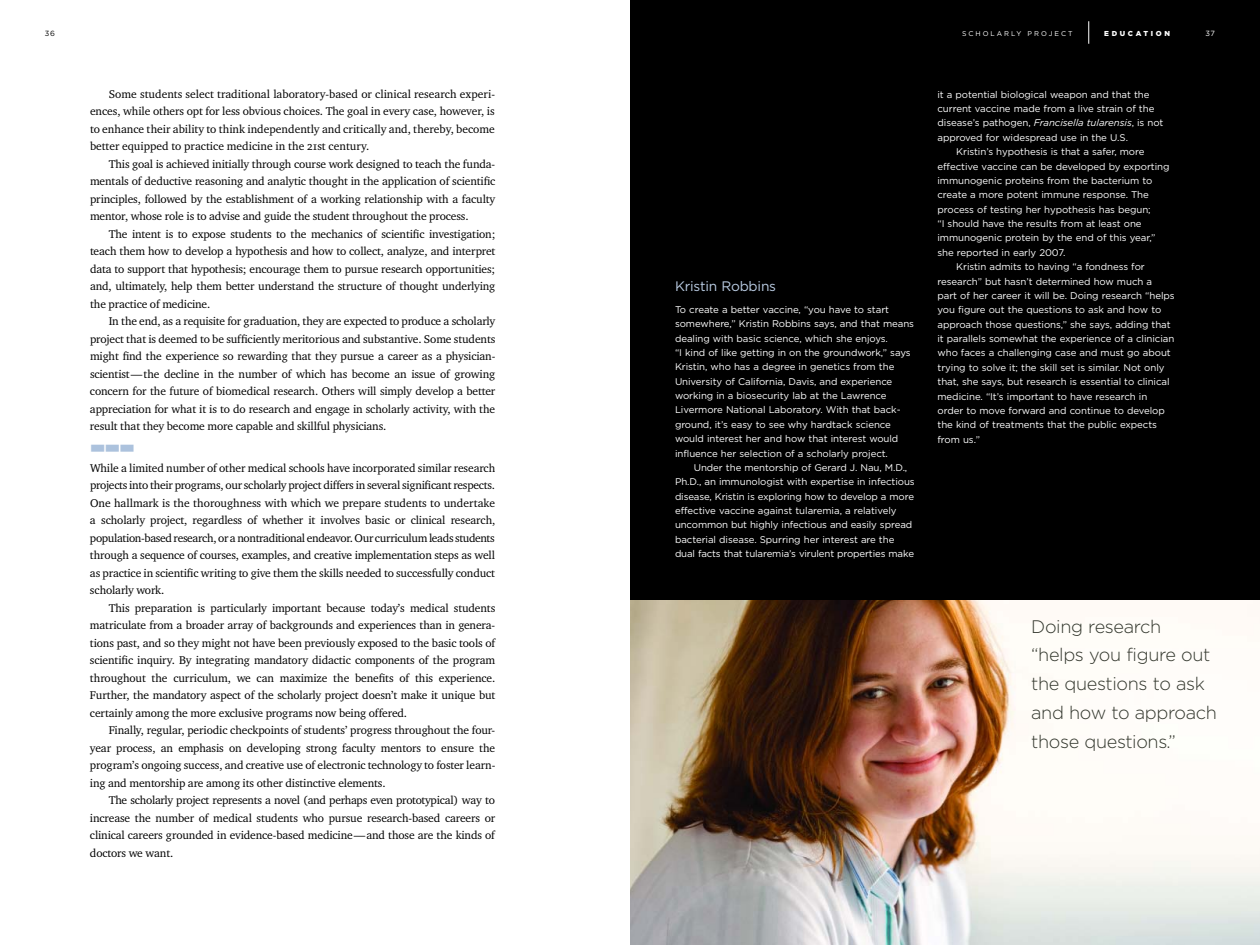
<style>
.page{position:relative;width:1260px;height:945px;background:#fff}
.page>*{position:absolute;margin:0;border:0;box-sizing:border-box;transform-origin:0 0}
.t1{font:900 37.5px "Gotham";color:#acc2dd}
.t2{font:300 18.12px/28.8px "Gotham";letter-spacing:-.02em;color:#32362c}
.t3{font:13.75px "Gotham";letter-spacing:-.015em;color:#bacce3}
.t4{font:11.5px/17.5px "Charter ITC Regu OS";letter-spacing:-.01em;color:#000;text-align:justify}
.t5{font:9.75px/14.4px "Gotham";letter-spacing:-.005em;color:#fff}
.t6{font:7.5px "Gotham";color:#000}
.t7{font:7.5px "Gotham";color:#fff}
.t8{font:900 7.25px "Gotham";letter-spacing:.365em;color:#fff}
.t9{font:6.88px "Gotham";letter-spacing:.285em;color:#fff}
.s1{font-style:italic}
</style>
<div class="page">
<img style="left:630px;top:0;width:630px;height:945px">
<svg style="left:1088px;top:21px;width:1px;height:23px"></svg>
<p class="t6" style="left:45px;top:29px;width:11px">36</p>
<p class="t9" style="left:962px;top:29px;width:112px">SCHOLARLY PROJECT</p>
<p class="t8" style="left:1104px;top:29px;width:67px">EDUCATION</p>
<p class="t7" style="left:1205px;top:29px;width:11px">37</p>
<p class="t4" style="left:90px;top:85px;width:407px;text-indent:19px">Some students select traditional laboratory-based or clinical research experi&shy;ences, while others opt for less obvious choices. The goal in every case, however, is to enhance their ability to think independently and critically and, thereby, become better equipped to practice medicine in the 21st century.</p>
<p class="t4" style="left:90px;top:155px;width:407px;text-indent:19px">This goal is achieved initially through course work designed to teach the funda&shy;mentals of deductive reasoning and analytic thought in the application of scientific principles, followed by the establishment of a working relationship with a faculty mentor, whose role is to advise and guide the student throughout the process.</p>
<p class="t4" style="left:90px;top:225px;width:407px;text-indent:19px">The intent is to expose students to the mechanics of scientific investigation; teach them how to develop a hypothesis and how to collect, analyze, and interpret data to support that hypothesis; encourage them to pursue research opportunities; and, ultimately, help them better understand the structure of thought underlying the practice of medicine.</p>
<p class="t4" style="left:90px;top:313px;width:407px;text-indent:19px">In the end, as a requisite for graduation, they are expected to produce a scholarly project that is deemed to be sufficiently meritorious and substantive. Some students might find the experience so rewarding that they pursue a career as a physician&shy;scientist—the decline in the number of which has become an issue of growing concern for the future of biomedical research. Others will simply develop a better appreciation for what it is to do research and engage in scholarly activity, with the result that they become more capable and skillful physicians.</p>
<h1 class="t1" style="left:90px;top:425px;width:46px">---</h1>
<p class="t4" style="left:90px;top:459px;width:407px">While a limited number of other medical schools have incorporated similar research projects into their programs, our scholarly project differs in several significant respects.<br>One hallmark is the thoroughness with which we prepare students to undertake a scholarly project, regardless of whether it involves basic or clinical research, population-based research, or a nontraditional endeavor. Our curriculum leads students through a sequence of courses, examples, and creative implementation steps as well as practice in scientific writing to give them the skills needed to successfully conduct scholarly work.</p>
<p class="t4" style="left:90px;top:599px;width:407px;text-indent:19px">This preparation is particularly important because today’s medical students matriculate from a broader array of backgrounds and experiences than in genera&shy;tions past, and so they might not have been previously exposed to the basic tools of scientific inquiry. By integrating mandatory didactic components of the program throughout the curriculum, we can maximize the benefits of this experience.<br>Further, the mandatory aspect of the scholarly project doesn’t make it unique but certainly among the more exclusive programs now being offered.</p>
<p class="t4" style="left:90px;top:721px;width:407px;text-indent:19px">Finally, regular, periodic checkpoints of students’ progress throughout the four&shy;year process, an emphasis on developing strong faculty mentors to ensure the program’s ongoing success, and creative use of electronic technology to foster learn&shy;ing and mentorship are among its other distinctive elements.</p>
<p class="t4" style="left:90px;top:791px;width:407px;text-indent:19px">The scholarly project represents a novel (and perhaps even prototypical) way to increase the number of medical students who pursue research-based careers or clinical careers grounded in evidence-based medicine—and those are the kinds of doctors we want.</p>
<p class="t3" style="left:675px;top:278px;width:103px">Kristin Robbins</p>
<p class="t5" style="left:675px;top:302px;width:241px">To create a better vaccine, “you have to start somewhere,” Kristin Robbins says, and that means dealing with basic science, which she enjoys.<br>“I kind of like getting in on the groundwork,” says Kristin, who has a degree in genetics from the University of California, Davis, and experience working in a biosecurity lab at the Lawrence Livermore National Laboratory. With that back&shy;ground, it’s easy to see why hardtack science would interest her and how that interest would influence her selection of a scholarly project.</p>
<p class="t5" style="left:675px;top:460px;width:241px;text-indent:19px">Under the mentorship of Gerard J. Nau, M.D., Ph.D., an immunologist with expertise in infectious disease, Kristin is exploring how to develop a more effective vaccine against tularemia, a relatively uncommon but highly infectious and easily spread bacterial disease. Spurring her interest are the dual facts that tularemia’s virulent properties make</p>
<p class="t5" style="left:938px;top:87px;width:214px">it a potential biological weapon and that the</p>
<p class="t5" style="left:938px;top:102px;width:218px">current vaccine made from a live strain of the</p>
<p class="t5" style="left:938px;top:116px;width:228px">disease’s pathogen, <span class="s1">Francisella tularensis</span>, is not</p>
<p class="t5" style="left:938px;top:130px;width:192px">approved for widespread use in the U.S.</p>
<p class="t5" style="left:956px;top:145px;width:190px">Kristin’s hypothesis is that a safer, more</p>
<p class="t5" style="left:938px;top:159px;width:234px">effective vaccine can be developed by exporting</p>
<p class="t5" style="left:938px;top:173px;width:216px">immunogenic proteins from the bacterium to</p>
<p class="t5" style="left:938px;top:188px;width:213px">create a more potent immune response. The</p>
<p class="t5" style="left:938px;top:202px;width:215px">process of testing her hypothesis has begun;</p>
<p class="t5" style="left:938px;top:217px;width:206px">“I should have the results from at least one</p>
<p class="t5" style="left:938px;top:231px;width:220px">immunogenic protein by the end of this year,”</p>
<p class="t5" style="left:938px;top:245px;width:130px">she reported in early 2007.</p>
<p class="t5" style="left:956px;top:260px;width:190px">Kristin admits to having “a fondness for</p>
<p class="t5" style="left:938px;top:274px;width:216px">research” but hasn’t determined how much a</p>
<p class="t5" style="left:938px;top:288px;width:239px">part of her career it will be. Doing research “helps</p>
<p class="t5" style="left:938px;top:303px;width:225px">you figure out the questions to ask and how to</p>
<p class="t5" style="left:938px;top:317px;width:235px">approach those questions,” she says, adding that</p>
<p class="t5" style="left:938px;top:332px;width:238px">it parallels somewhat the experience of a clinician</p>
<p class="t5" style="left:938px;top:346px;width:235px">who faces a challenging case and must go about</p>
<p class="t5" style="left:938px;top:360px;width:229px">trying to solve it; the skill set is similar. Not only</p>
<p class="t5" style="left:938px;top:375px;width:234px">that, she says, but research is essential to clinical</p>
<p class="t5" style="left:937px;top:389px;width:211px">medicine. “It’s important to have research in</p>
<p class="t5" style="left:937px;top:403px;width:229px">order to move forward and continue to develop</p>
<p class="t5" style="left:937px;top:418px;width:221px">the kind of treatments that the public expects</p>
<p class="t5" style="left:937px;top:432px;width:44px">from us.”</p>
<h2 class="t2" style="left:1031px;top:612px;width:187px">Doing research “helps you figure out the questions to ask and how to approach those questions.”</h2>
</div>
